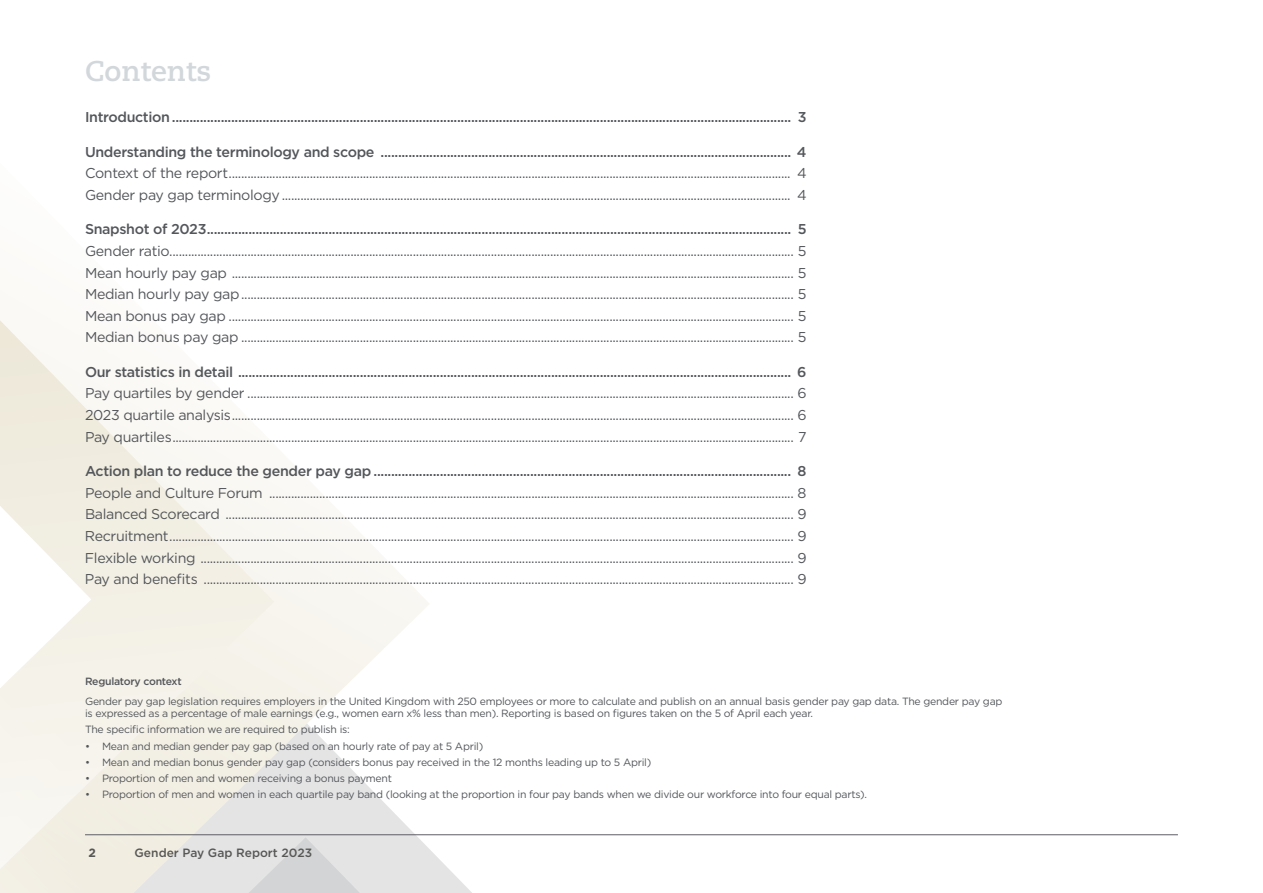
<style>
.page{position:relative;width:1263px;height:893px;background:#fff}
.page>*{position:absolute;margin:0;border:0;box-sizing:border-box;transform-origin:0 0}
.t1{font:700 28.5px "Caecilia LT Std";color:#d2d7db}
.t2{font:14.25px/21.6px "Gotham";letter-spacing:-.025em;color:#53565a;text-align:justify}
.t3{font:500 14.25px "Gotham";letter-spacing:-.025em;color:#53565a}
.t4{font:500 12px "Gotham";color:#575756}
.t5{font:700 12px "Gotham";color:#575756}
.t6{font:10.5px/12px "Gotham";letter-spacing:-.025em;color:#53565a}
.t7{font:500 10.5px "Gotham";letter-spacing:-.025em;color:#53565a}
</style>
<div class="page">
<svg style="left:293px;top:495px;width:136px;height:210px"></svg>
<svg style="left:293px;top:705px;width:436px;height:131px"></svg>
<svg style="left:0;top:320px;width:293px;height:499px"></svg>
<svg style="left:0;top:819px;width:610px;height:74px"></svg>
<hr style="left:85px;top:834px;width:1093px;height:1px;background:#5d5e65">
<h1 class="t1" style="left:85px;top:55px;width:128px">Contents</h1>
<p class="t3" style="left:85px;top:108px;width:723px">Introduction .................................................................................................................................................................................. 3</p>
<p class="t3" style="left:85px;top:142px;width:723px">Understanding the terminology and scope ...................................................................................................................... 4</p>
<p class="t2" style="left:85px;top:162px;width:723px">Context of the report.................................................................................................................................................................................... 4<br>Gender pay gap terminology................................................................................................................................................................... 4</p>
<p class="t3" style="left:85px;top:220px;width:723px">Snapshot of 2023........................................................................................................................................................................ 5</p>
<p class="t2" style="left:85px;top:240px;width:723px">Gender ratio........................................................................................................................................................................................................ 5<br>Mean hourly pay gap .................................................................................................................................................................................... 5<br>Median hourly pay gap................................................................................................................................................................................. 5<br>Mean bonus pay gap ..................................................................................................................................................................................... 5<br>Median bonus pay gap ................................................................................................................................................................................. 5</p>
<p class="t3" style="left:85px;top:362px;width:723px">Our statistics in detail ............................................................................................................................................................... 6</p>
<p class="t2" style="left:85px;top:382px;width:723px">Pay quartiles by gender ............................................................................................................................................................................... 6<br>2023 quartile analysis.................................................................................................................................................................................... 6<br>Pay quartiles....................................................................................................................................................................................................... 7</p>
<p class="t3" style="left:85px;top:462px;width:723px">Action plan to reduce the gender pay gap ........................................................................................................................ 8</p>
<p class="t2" style="left:85px;top:482px;width:723px">People and Culture Forum ........................................................................................................................................................................ 8<br>Balanced Scorecard ...................................................................................................................................................................................... 9<br>Recruitment........................................................................................................................................................................................................ 9<br>Flexible working .............................................................................................................................................................................................. 9<br>Pay and benefits ............................................................................................................................................................................................. 9</p>
<p class="t7" style="left:85px;top:674px;width:98px">Regulatory context</p>
<p class="t6" style="left:85px;top:695px;width:919px">Gender pay gap legislation requires employers in the United Kingdom with 250 employees or more to calculate and publish on an annual basis gender pay gap data. The gender pay gap is expressed as a percentage of male earnings (e.g., women earn x% less than men). Reporting is based on figures taken on the 5 of April each year.</p>
<p class="t6" style="left:85px;top:723px;width:266px">The specific information we are required to publish is:</p>
<p class="t6" style="left:85px;top:740px;width:400px">• Mean and median gender pay gap (based on an hourly rate of pay at 5 April)</p>
<p class="t6" style="left:85px;top:756px;width:568px">• Mean and median bonus gender pay gap (considers bonus pay received in the 12 months leading up to 5 April)</p>
<p class="t6" style="left:85px;top:772px;width:308px">• Proportion of men and women receiving a bonus payment</p>
<p class="t6" style="left:85px;top:788px;width:783px">• Proportion of men and women in each quartile pay band (looking at the proportion in four pay bands when we divide our workforce into four equal parts).</p>
<p class="t5" style="left:89px;top:845px;width:9px">2</p>
<p class="t4" style="left:135px;top:845px;width:179px">Gender Pay Gap Report 2023</p>
</div>
